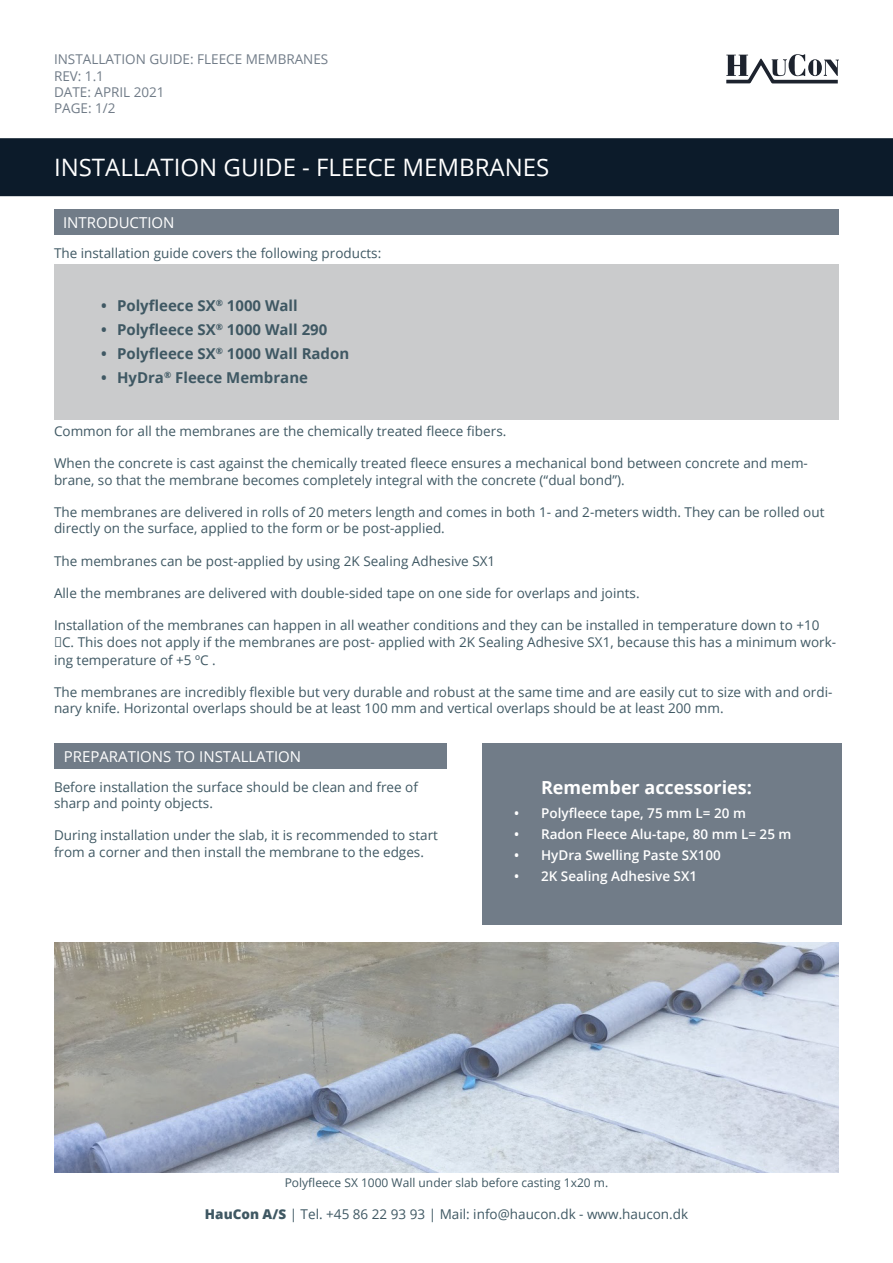
<style>
.page{position:relative;width:893px;height:1263px;background:#fff}
.page>*{position:absolute;margin:0;border:0;box-sizing:border-box;transform-origin:0 0}
.t1{font:24px "Open Sans";color:#fff}
.t2{font:700 18px "Open Sans";color:#fff}
.t3{font:700 15px "Open Sans";color:#3f5863}
.t4{font:15px "Open Sans";color:#fff}
.t5{font:13.5px/16.2px "Open Sans";color:#3f5863}
.t6{font:600 13.5px "Open Sans";color:#fff}
.t7{font:13.5px/16.2px "Open Sans";color:#717c88}
.t8{font:12px "Open Sans";color:#3f5863}
.s1{font-weight:800}
</style>
<div class="page">
<svg style="left:726px;top:54px;width:113px;height:29px"></svg>
<div style="left:0;top:138px;width:893px;height:58px;background:#0c1b2a"></div>
<div style="left:54px;top:209px;width:785px;height:26px;background:#717c88"></div>
<div style="left:54px;top:264px;width:785px;height:156px;background:#cacbcc"></div>
<div style="left:482px;top:743px;width:359px;height:181px;background:#717c88"></div>
<div style="left:54px;top:743px;width:392px;height:26px;background:#717c88"></div>
<img style="left:54px;top:943px;width:785px;height:229px">
<p class="t7" style="left:54px;top:51px;width:276px">INSTALLATION GUIDE: FLEECE MEMBRANES<br>REV: 1.1<br>DATE: APRIL 2021<br>PAGE: 1/2</p>
<p class="t1" style="left:54px;top:151px;width:497px">INSTALLATION GUIDE - FLEECE MEMBRANES</p>
<p class="t4" style="left:63px;top:212px;width:113px">INTRODUCTION</p>
<p class="t5" style="left:54px;top:244px;width:329px">The installation guide covers the following products:</p>
<p class="t3" style="left:101px;top:295px;width:198px">• Polyfleece SX<sup>®</sup> 1000 Wall</p>
<p class="t3" style="left:101px;top:319px;width:228px">• Polyfleece SX<sup>®</sup> 1000 Wall 290</p>
<p class="t3" style="left:101px;top:343px;width:249px">• Polyfleece SX<sup>®</sup> 1000 Wall Radon</p>
<p class="t3" style="left:101px;top:367px;width:208px">• HyDra<sup>®</sup> Fleece Membrane</p>
<p class="t5" style="left:54px;top:423px;width:454px">Common for all the membranes are the chemically treated fleece fibers.</p>
<p class="t5" style="left:54px;top:455px;width:755px">When the concrete is cast against the chemically treated fleece ensures a mechanical bond between concrete and mem&shy;brane, so that the membrane becomes completely integral with the concrete (“dual bond”).</p>
<p class="t5" style="left:54px;top:504px;width:772px">The membranes are delivered in rolls of 20 meters length and comes in both 1- and 2-meters width. They can be rolled out directly on the surface, applied to the form or be post-applied.</p>
<p class="t5" style="left:54px;top:552px;width:443px">The membranes can be post-applied by using 2K Sealing Adhesive SX1</p>
<p class="t5" style="left:54px;top:585px;width:587px">Alle the membranes are delivered with double-sided tape on one side for overlaps and joints.</p>
<p class="t5" style="left:54px;top:617px;width:784px">Installation of the membranes can happen in all weather conditions and they can be installed in temperature down to +10 ᵒC. This does not apply if the membranes are post- applied with 2K Sealing Adhesive SX1, because this has a minimum work-</p>
<p class="t5" style="left:54px;top:651px;width:163px">ing temperature of +5 ºC .</p>
<p class="t5" style="left:54px;top:684px;width:780px">The membranes are incredibly flexible but very durable and robust at the same time and are easily cut to size with and ordi&shy;nary knife. Horizontal overlaps should be at least 100 mm and vertical overlaps should be at least 200 mm.</p>
<p class="t4" style="left:64px;top:746px;width:239px">PREPARATIONS TO INSTALLATION</p>
<p class="t5" style="left:54px;top:778px;width:366px">Before installation the surface should be clean and free of sharp and pointy objects.</p>
<p class="t5" style="left:54px;top:827px;width:385px">During installation under the slab, it is recommended to start from a corner and then install the membrane to the edges.</p>
<p class="t2" style="left:541px;top:774px;width:212px">Remember accessories:</p>
<p class="t6" style="left:514px;top:803px;width:233px">• Polyfleece tape, 75 mm L= 20 m</p>
<p class="t6" style="left:514px;top:824px;width:279px">• Radon Fleece Alu-tape, 80 mm L= 25 m</p>
<p class="t6" style="left:514px;top:845px;width:208px">• HyDra Swelling Paste SX100</p>
<p class="t6" style="left:514px;top:866px;width:185px">• 2K Sealing Adhesive SX1</p>
<p class="t8" style="left:285px;top:1174px;width:325px">Polyfleece SX 1000 Wall under slab before casting 1x20 m.</p>
<p class="t5" style="left:205px;top:1206px;width:485px"><span class="s1">HauCon A/S</span> | Tel. +45 86 22 93 93 | Mail: info@haucon.dk - www.haucon.dk</p>
</div>
